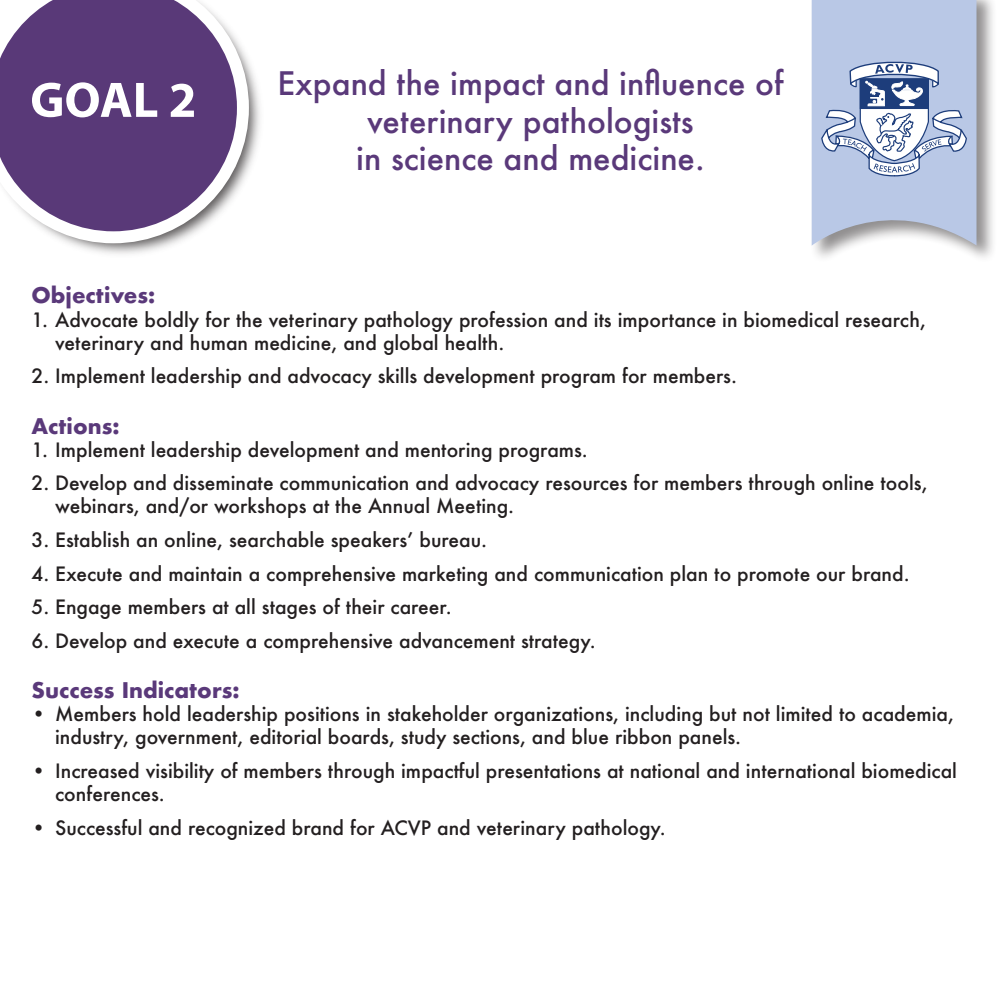
<style>
.page{position:relative;width:1008px;height:1008px;background:#fff}
.page>*{position:absolute;margin:0;border:0;box-sizing:border-box;transform-origin:0 0}
.t1{font:700 50.23px "Myriad Pro";color:#fff}
.t2{font:500 31.5px/37.8px "Futura";color:#5a397a;text-align:center}
.t3{font:700 21px "Futura";color:#5a397a}
.t4{font:500 19.25px/23.1px "Futura";color:#231f20}
</style>
<div class="page">
<div style="left:810px;top:0;width:187px;height:264px;background:#231f20;opacity:.5"></div>
<svg style="left:810px;top:0;width:168px;height:247px;background:#becae3"></svg>
<svg style="left:821px;top:62px;width:146px;height:114px"></svg>
<img style="left:69px;top:63px;width:191px;height:191px">
<svg style="left:0;top:0;width:249px;height:243px"></svg>
<h1 class="t1" style="left:30px;top:67px;width:168px">GOAL 2</h1>
<h2 class="t2" style="left:278px;top:64px;width:507px">Expand the impact and influence of veterinary pathologists<br>in science and medicine.</h2>
<p class="t3" style="left:32px;top:280px;width:125px">Objectives:</p>
<p class="t4" style="left:55px;top:308px;width:872px;text-indent:-24px">1. Advocate boldly for the veterinary pathology profession and its importance in biomedical research, veterinary and human medicine, and global health.</p>
<p class="t4" style="left:32px;top:364px;width:707px">2. Implement leadership and advocacy skills development program for members.</p>
<p class="t3" style="left:32px;top:411px;width:90px">Actions:</p>
<p class="t4" style="left:32px;top:438px;width:558px">1. Implement leadership development and mentoring programs.</p>
<p class="t4" style="left:55px;top:471px;width:874px;text-indent:-24px">2. Develop and disseminate communication and advocacy resources for members through online tools, webinars, and/or workshops at the Annual Meeting.</p>
<p class="t4" style="left:32px;top:528px;width:457px">3. Establish an online, searchable speakers’ bureau.</p>
<p class="t4" style="left:32px;top:562px;width:880px">4. Execute and maintain a comprehensive marketing and communication plan to promote our brand.</p>
<p class="t4" style="left:32px;top:595px;width:422px">5. Engage members at all stages of their career.</p>
<p class="t4" style="left:32px;top:629px;width:566px">6. Develop and execute a comprehensive advancement strategy.</p>
<p class="t3" style="left:32px;top:675px;width:210px">Success Indicators:</p>
<p class="t4" style="left:55px;top:702px;width:900px;text-indent:-24px">• Members hold leadership positions in stakeholder organizations, including but not limited to academia, industry, government, editorial boards, study sections, and blue ribbon panels.</p>
<p class="t4" style="left:55px;top:759px;width:903px;text-indent:-24px">• Increased visibility of members through impactful presentations at national and international biomedical conferences.</p>
<p class="t4" style="left:32px;top:816px;width:636px">• Successful and recognized brand for ACVP and veterinary pathology.</p>
</div>
